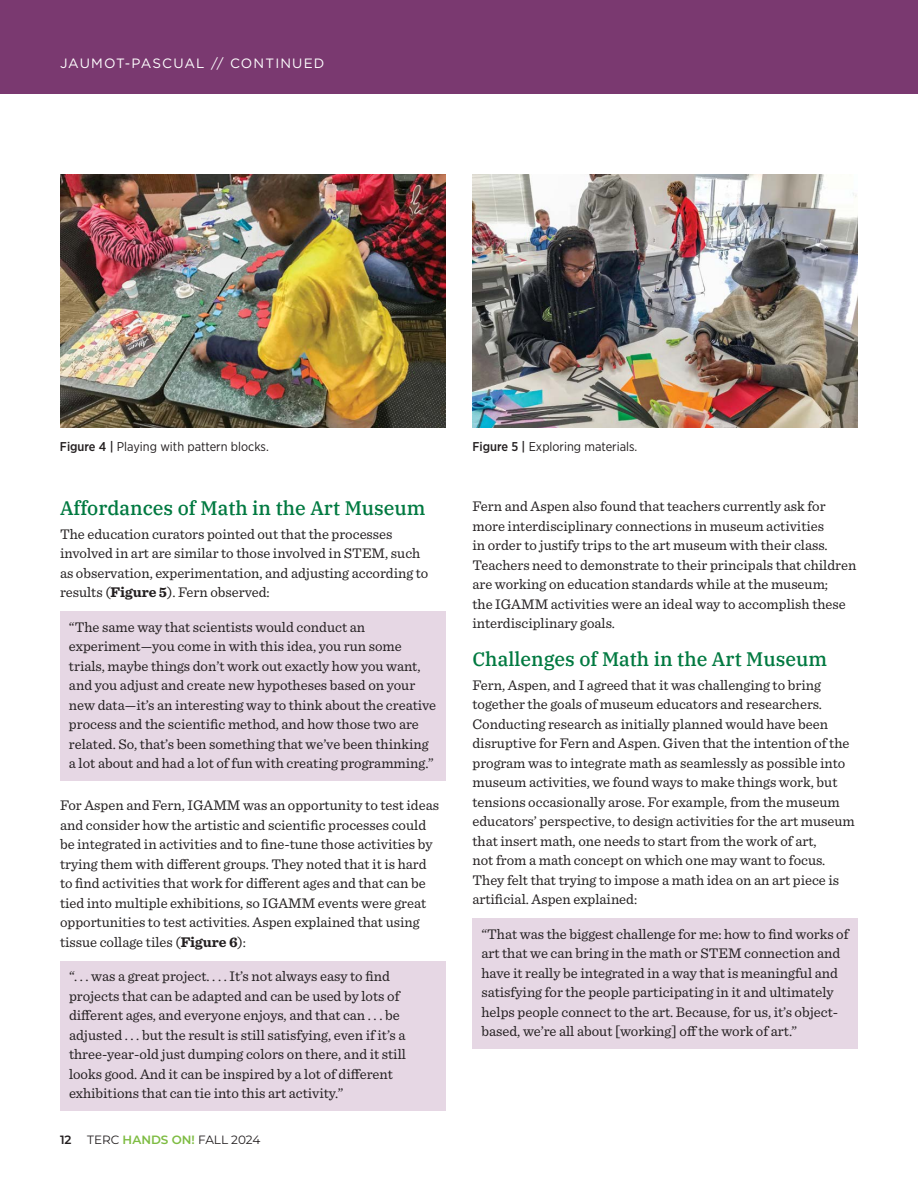
<style>
.page{position:relative;width:918px;height:1188px;background:#fff}
.page>*{position:absolute;margin:0;border:0;box-sizing:border-box;transform-origin:0 0}
.t1{font:500 19.5px "IBM Plex Serif";color:#007940}
.t2{font:14.7px/19.5px "Sentinel";color:#231f20}
.t3{font:13.5px "Gotham";letter-spacing:.085em;color:#fff}
.t4{font:12.75px "Gotham Narrow";color:#231f20}
.t5{font:12px "Montserrat";color:#231f20}
.t6{font:600 12px "Montserrat";color:#231f20}
.s1{font-weight:500}
.s2{font-weight:700}
.s3{font-weight:600;color:#7ebc42}
</style>
<div class="page">
<div style="left:60px;top:611px;width:386px;height:169px;background:#e6d7e4"></div>
<div style="left:60px;top:961px;width:386px;height:149px;background:#e6d7e4"></div>
<div style="left:472px;top:918px;width:386px;height:130px;background:#e6d7e4"></div>
<div style="left:0;top:0;width:918px;height:94px;background:#7a3970"></div>
<img style="left:472px;top:174px;width:386px;height:254px">
<img style="left:60px;top:174px;width:386px;height:254px">
<p class="t3" style="left:60px;top:55px;width:266px">JAUMOT-PASCUAL // CONTINUED</p>
<p class="t4" style="left:60px;top:439px;width:210px"><span class="s1">Figure 4 |</span> Playing with pattern blocks.</p>
<p class="t4" style="left:472px;top:439px;width:166px"><span class="s1">Figure 5 |</span> Exploring materials.</p>
<h1 class="t1" style="left:60px;top:493px;width:367px">Affordances of Math in the Art Museum</h1>
<p class="t2" style="left:60px;top:523px;width:370px">The education curators pointed out that the processes involved in art are similar to those involved in STEM, such as observation, experimentation, and adjusting according to results (<span class="s2">Figure 5</span>). Fern observed:</p>
<p class="t2" style="left:69px;top:616px;width:369px">“The same way that scientists would conduct an experiment—you come in with this idea, you run some trials, maybe things don’t work out exactly how you want, and you adjust and create new hypotheses based on your new data—it’s an interesting way to think about the creative process and the scientific method, and how those two are related. So, that’s been something that we’ve been thinking a lot about and had a lot of fun with creating programming.”</p>
<p class="t2" style="left:60px;top:795px;width:381px">For Aspen and Fern, IGAMM was an opportunity to test ideas and consider how the artistic and scientific processes could be integrated in activities and to fine-tune those activities by trying them with different groups. They noted that it is hard to find activities that work for different ages and that can be tied into multiple exhibitions, so IGAMM events were great opportunities to test activities. Aspen explained that using tissue collage tiles (<span class="s2">Figure 6</span>):</p>
<p class="t2" style="left:69px;top:966px;width:339px">“. . . was a great project. . . . It’s not always easy to find projects that can be adapted and can be used by lots of different ages, and everyone enjoys, and that can . . . be adjusted . . . but the result is still satisfying, even if it’s a three-year-old just dumping colors on there, and it still looks good. And it can be inspired by a lot of different exhibitions that can tie into this art activity.”</p>
<p class="t6" style="left:60px;top:1131px;width:13px">12</p>
<p class="t5" style="left:87px;top:1132px;width:175px">TERC <span class="s3">HANDS ON!</span> FALL 2024</p>
<p class="t2" style="left:472px;top:496px;width:385px">Fern and Aspen also found that teachers currently ask for more interdisciplinary connections in museum activities<br>in order to justify trips to the art museum with their class.<br>Teachers need to demonstrate to their principals that children are working on education standards while at the museum;<br>the IGAMM activities were an ideal way to accomplish these interdisciplinary goals.</p>
<h1 class="t1" style="left:472px;top:644px;width:356px">Challenges of Math in the Art Museum</h1>
<p class="t2" style="left:472px;top:674px;width:384px">Fern, Aspen, and I agreed that it was challenging to bring together the goals of museum educators and researchers.<br>Conducting research as initially planned would have been disruptive for Fern and Aspen. Given that the intention of the program was to integrate math as seamlessly as possible into museum activities, we found ways to make things work, but tensions occasionally arose. For example, from the museum educators’ perspective, to design activities for the art museum that insert math, one needs to start from the work of art,<br>not from a math concept on which one may want to focus.<br>They felt that trying to impose a math idea on an art piece is artificial. Aspen explained:</p>
<p class="t2" style="left:481px;top:923px;width:369px">“That was the biggest challenge for me: how to find works of art that we can bring in the math or STEM connection and have it really be integrated in a way that is meaningful and satisfying for the people participating in it and ultimately helps people connect to the art. Because, for us, it’s object&shy;based, we’re all about [working] off the work of art.”</p>
</div>
